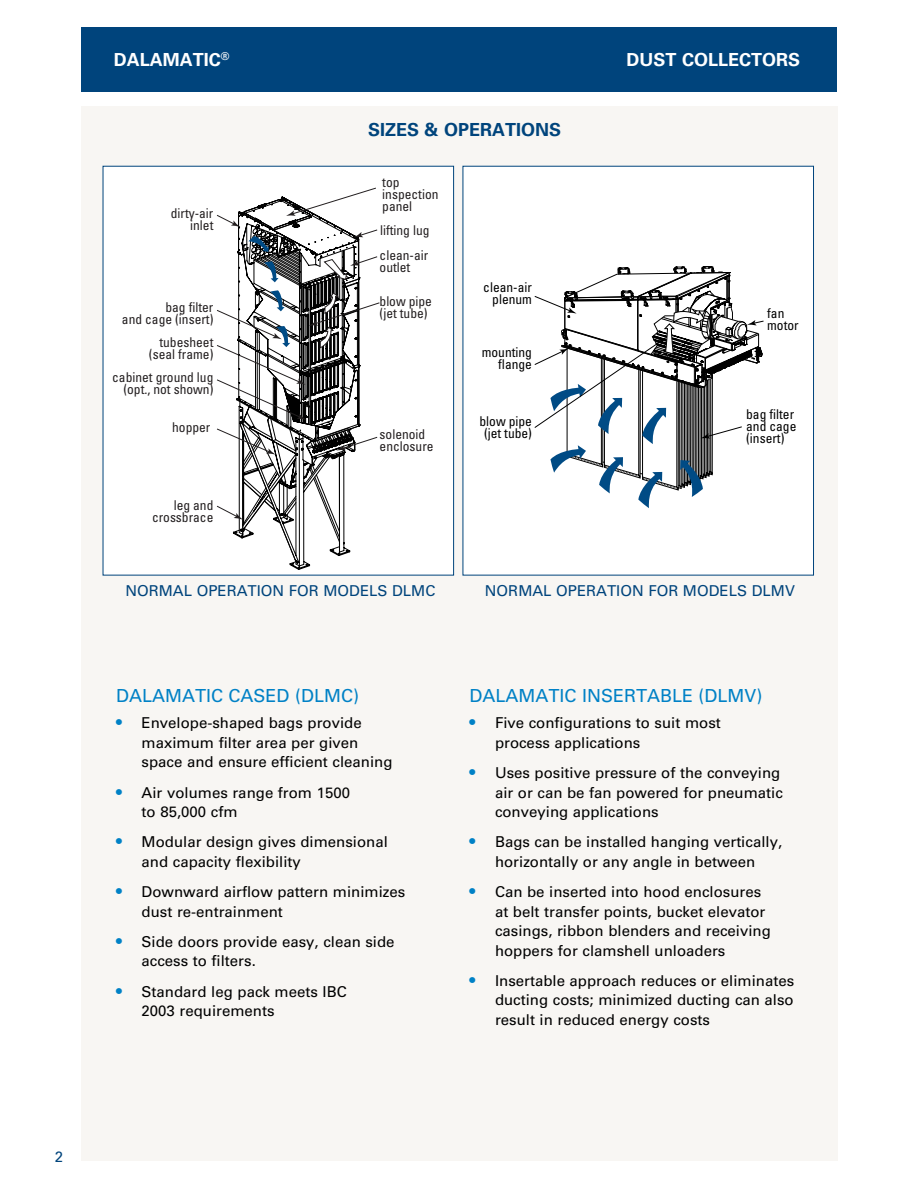
<style>
.page{position:relative;width:918px;height:1188px;background:#fff}
.page>*{position:absolute;margin:0;border:0;box-sizing:border-box;transform-origin:0 0}
.t1{font:18px "Univers LT Std";color:#0081c6}
.t2{font:700 18px "Univers LT Std";color:#fff}
.t3{font:700 18px "Univers LT Std";color:#00447c}
.t4{font:15px/19.5px "Univers LT Std";color:#000}
.t5{font:15px "Univers LT Std";color:#00447c}
.t6{font:condensed 13.5px/12px "Univers LT Std";color:#231f20;text-align:right}
.t7{font:condensed 13.5px/12px "Univers LT Std";color:#000}
.s1{font-weight:700;font-size:16.5px;color:#0081c6}
</style>
<div class="page">
<div style="left:81px;top:27px;width:756px;height:65px;background:#00447c"></div>
<div style="left:82px;top:107px;width:756px;height:1054px;background:#f8f6f3"></div>
<div style="left:103px;top:166px;width:351px;height:409px;background:#fff"></div>
<svg style="left:217px;top:187px;width:163px;height:383px"></svg>
<div style="left:463px;top:166px;width:351px;height:409px;background:#fff"></div>
<svg style="left:534px;top:266px;width:230px;height:242px"></svg>
<p class="t5" style="left:55px;top:1148px;width:10px">2</p>
<p class="t2" style="left:114px;top:49px;width:117px">DALAMATIC<sup>®</sup></p>
<p class="t2" style="left:627px;top:49px;width:14px">DUST</p>
<p class="t2" style="left:682px;top:49px;width:13px">COLLECTORS</p>
<p class="t6" style="left:171px;top:207px;width:44px">dirty-air inlet</p>
<p class="t6" style="left:122px;top:301px;width:93px">bag filter<br>and cage (insert)</p>
<p class="t6" style="left:149px;top:336px;width:66px">tubesheet (seal frame)</p>
<p class="t6" style="left:112px;top:371px;width:103px">cabinet ground lug (opt., not shown)</p>
<p class="t6" style="left:172px;top:421px;width:40px">hopper</p>
<p class="t6" style="left:152px;top:499px;width:63px">leg and crossbrace</p>
<p class="t3" style="left:368px;top:119px;width:195px">SIZES &amp; OPERATIONS</p>
<p class="t6" style="left:382px;top:176px;width:58px;text-align:left">top inspection panel</p>
<p class="t6" style="left:380px;top:224px;width:51px">lifting lug</p>
<p class="t6" style="left:380px;top:249px;width:50px;text-align:left">clean-air outlet</p>
<p class="t6" style="left:380px;top:295px;width:54px;text-align:left">blow pipe (jet tube)</p>
<p class="t6" style="left:380px;top:428px;width:55px;text-align:left">solenoid enclosure</p>
<p class="t7" style="left:483px;top:281px;width:50px;text-align:right">clean-air plenum</p>
<p class="t7" style="left:482px;top:346px;width:52px;text-align:right">mounting flange</p>
<p class="t7" style="left:480px;top:415px;width:54px;text-align:center">blow pipe (jet tube)</p>
<p class="t7" style="left:767px;top:307px;width:33px">fan motor</p>
<p class="t7" style="left:746px;top:408px;width:52px">bag filter and cage (insert)</p>
<p class="t5" style="left:125px;top:582px;width:24px">Normal</p>
<p class="t5" style="left:197px;top:582px;width:22px">Operation</p>
<p class="t5" style="left:289px;top:582px;width:11px">for</p>
<p class="t5" style="left:323px;top:582px;width:25px">Models</p>
<p class="t5" style="left:392px;top:582px;width:45px">DLMC</p>
<p class="t5" style="left:485px;top:582px;width:24px">Normal</p>
<p class="t5" style="left:556px;top:582px;width:22px">Operation</p>
<p class="t5" style="left:648px;top:582px;width:11px">for</p>
<p class="t5" style="left:683px;top:582px;width:25px">Models</p>
<p class="t5" style="left:752px;top:582px;width:45px">DLMV</p>
<p class="t1" style="left:116px;top:685px;width:26px">Dalamatic</p>
<p class="t1" style="left:229px;top:685px;width:26px">Cased</p>
<p class="t1" style="left:295px;top:685px;width:65px">(DLMC)</p>
<p class="t4" style="left:142px;top:713px;width:252px;text-indent:-26px"><span class="s1">•</span> Envelope-shaped bags provide maximum filter area per given space and ensure efficient cleaning</p>
<p class="t4" style="left:142px;top:783px;width:210px;text-indent:-26px"><span class="s1">•</span> Air volumes range from 1500 to 85,000 cfm</p>
<p class="t4" style="left:142px;top:832px;width:248px;text-indent:-26px"><span class="s1">•</span> Modular design gives dimensional and capacity flexibility</p>
<p class="t4" style="left:142px;top:882px;width:265px;text-indent:-26px"><span class="s1">•</span> Downward airflow pattern minimizes dust re-entrainment</p>
<p class="t4" style="left:142px;top:932px;width:255px;text-indent:-26px"><span class="s1">•</span> Side doors provide easy, clean side access to filters.</p>
<p class="t4" style="left:142px;top:982px;width:207px;text-indent:-26px"><span class="s1">•</span> Standard leg pack meets IBC<br>2003 requirements</p>
<p class="t1" style="left:470px;top:685px;width:26px">Dalamatic</p>
<p class="t1" style="left:582px;top:685px;width:18px">Insertable</p>
<p class="t1" style="left:699px;top:685px;width:65px">(DLMV)</p>
<p class="t4" style="left:495px;top:713px;width:227px;text-indent:-26px"><span class="s1">•</span> Five configurations to suit most process applications</p>
<p class="t4" style="left:495px;top:763px;width:289px;text-indent:-26px"><span class="s1">•</span> Uses positive pressure of the conveying air or can be fan powered for pneumatic conveying applications</p>
<p class="t4" style="left:470px;top:832px;width:314px;text-align:center"><span class="s1">•</span> Bags can be installed hanging vertically, horizontally or any angle in between</p>
<p class="t4" style="left:495px;top:882px;width:277px;text-indent:-26px"><span class="s1">•</span> Can be inserted into hood enclosures at belt transfer points, bucket elevator casings, ribbon blenders and receiving hoppers for clamshell unloaders</p>
<p class="t4" style="left:495px;top:971px;width:301px;text-align:justify;text-indent:-26px"><span class="s1">•</span> Insertable approach reduces or eliminates ducting costs; minimized ducting can also result in reduced energy costs</p>
</div>
